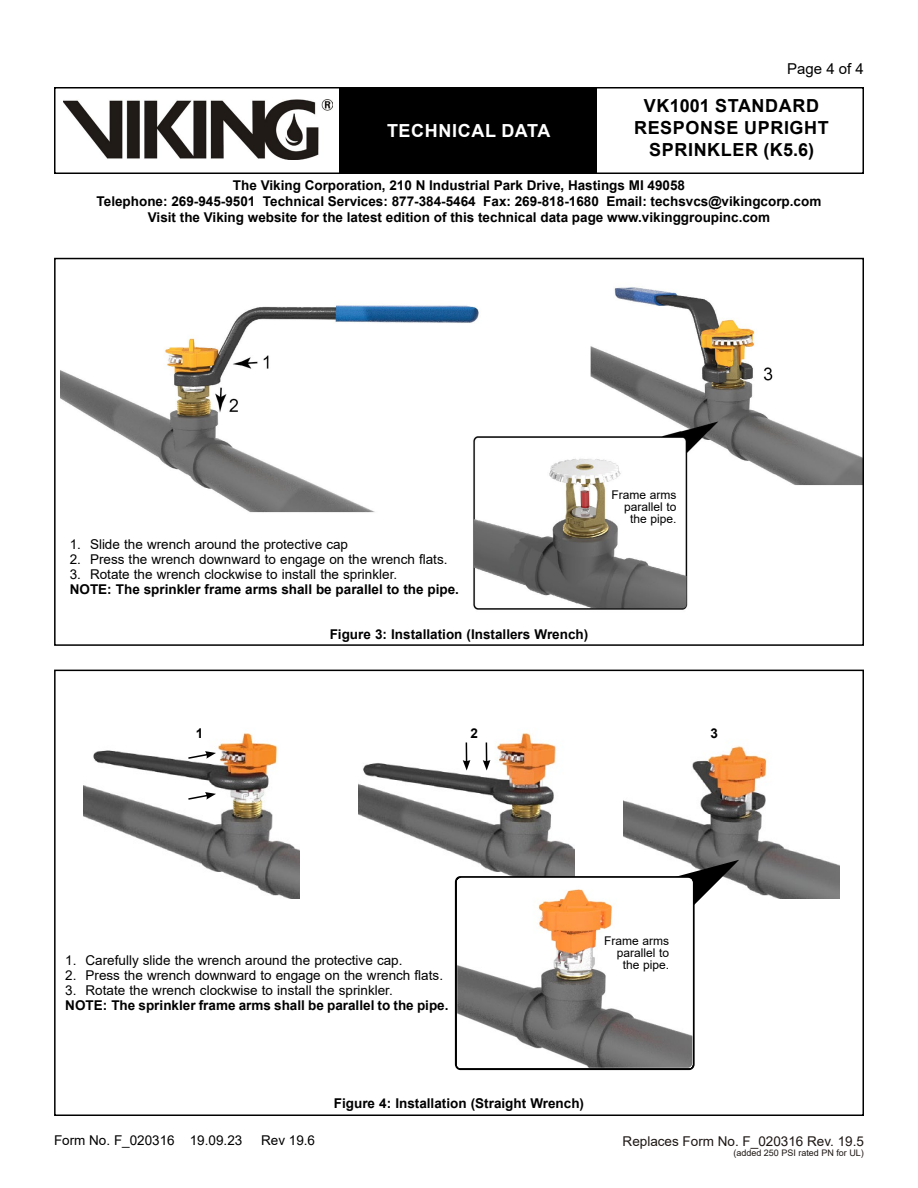
<style>
.page{position:relative;width:918px;height:1188px;background:#fff}
.page>*{position:absolute;margin:0;border:0;box-sizing:border-box;transform-origin:0 0}
.t1{font:700 18px/21.6px "Arial";letter-spacing:.035em;color:#000;text-align:center}
.t2{font:700 18px "Arial";letter-spacing:.035em;color:#fff}
.t3{font:15px "Arial";color:#000}
.t4{font:700 13.5px/16.2px "Arial";color:#000;text-align:center}
.t5{font:13.5px "Arial";color:#000}
.t6{font:13.5px "Arial";color:#1d1714}
.t7{font:12px/12px "Arial";color:#000;text-align:right}
.t8{font:9px "Arial";color:#1d1714}
</style>
<div class="page">
<div style="left:54px;top:87px;width:810px;height:87px;border:2px solid #000"></div>
<div style="left:340px;top:88px;width:257px;height:85px;background:#000"></div>
<img style="left:63px;top:99px;width:269px;height:60px">
<img style="left:60px;top:287px;width:801px;height:323px">
<div style="left:54px;top:258px;width:810px;height:388px;border:2px solid #000"></div>
<div style="left:54px;top:670px;width:810px;height:446px;border:2px solid #000"></div>
<img style="left:83px;top:733px;width:216px;height:165px">
<img style="left:359px;top:732px;width:216px;height:143px">
<img style="left:623px;top:746px;width:216px;height:152px">
<svg style="left:663px;top:860px;width:76px;height:44px"></svg>
<svg style="left:454px;top:875px;width:241px;height:196px;background:#585858"></svg>
<img style="left:457px;top:878px;width:235px;height:190px">
<svg style="left:187px;top:751px;width:29px;height:9px"></svg>
<svg style="left:483px;top:743px;width:7px;height:28px"></svg>
<svg style="left:463px;top:743px;width:7px;height:28px"></svg>
<svg style="left:187px;top:792px;width:29px;height:9px"></svg>
<h1 class="t2" style="left:387px;top:118px;width:165px">TECHNICAL DATA</h1>
<p class="t3" style="left:787px;top:59px;width:78px">Page 4 of 4</p>
<h1 class="t1" style="left:634px;top:96px;width:196px">VK1001 STANDARD<br>RESPONSE UPRIGHT<br>SPRINKLER (K5.6)</h1>
<p class="t4" style="left:97px;top:177px;width:726px">The Viking Corporation, 210 N Industrial Park Drive, Hastings MI 49058<br>Telephone: 269-945-9501 Technical Services: 877-384-5464 Fax: 269-818-1680 Email: techsvcs@vikingcorp.com<br>Visit the Viking website for the latest edition of this technical data page www.vikinggroupinc.com</p>
<p class="t5" style="left:70px;top:535px;width:280px">1. Slide the wrench around the protective cap</p>
<p class="t5" style="left:70px;top:550px;width:379px">2. Press the wrench downward to engage on the wrench flats.</p>
<p class="t5" style="left:70px;top:565px;width:329px">3. Rotate the wrench clockwise to install the sprinkler.</p>
<p class="t4" style="left:70px;top:581px;width:391px">NOTE: The sprinkler frame arms shall be parallel to the pipe.</p>
<p class="t4" style="left:330px;top:626px;width:260px">Figure 3: Installation (Installers Wrench)</p>
<p class="t7" style="left:612px;top:489px;width:67px">Frame arms parallel to the pipe.</p>
<p class="t4" style="left:196px;top:726px;width:9px">1</p>
<p class="t4" style="left:470px;top:726px;width:9px">2</p>
<p class="t4" style="left:711px;top:726px;width:9px">3</p>
<p class="t5" style="left:65px;top:951px;width:339px">1. Carefully slide the wrench around the protective cap.</p>
<p class="t5" style="left:65px;top:966px;width:379px">2. Press the wrench downward to engage on the wrench flats.</p>
<p class="t5" style="left:65px;top:981px;width:329px">3. Rotate the wrench clockwise to install the sprinkler.</p>
<p class="t4" style="left:65px;top:998px;width:385px">NOTE: The sprinkler frame arms shall be parallel to the pipe.</p>
<p class="t7" style="left:604px;top:935px;width:67px">Frame arms parallel to the pipe.</p>
<p class="t5" style="left:54px;top:1131px;width:190px">Form No. F_020316 19.09.23</p>
<p class="t5" style="left:261px;top:1131px;width:56px">Rev 19.6</p>
<p class="t4" style="left:334px;top:1095px;width:252px">Figure 4: Installation (Straight Wrench)</p>
<p class="t6" style="left:623px;top:1132px;width:243px">Replaces Form No. F_020316 Rev. 19.5</p>
<p class="t8" style="left:733px;top:1147px;width:132px">(added 250 PSI rated PN for UL)</p>
</div>
